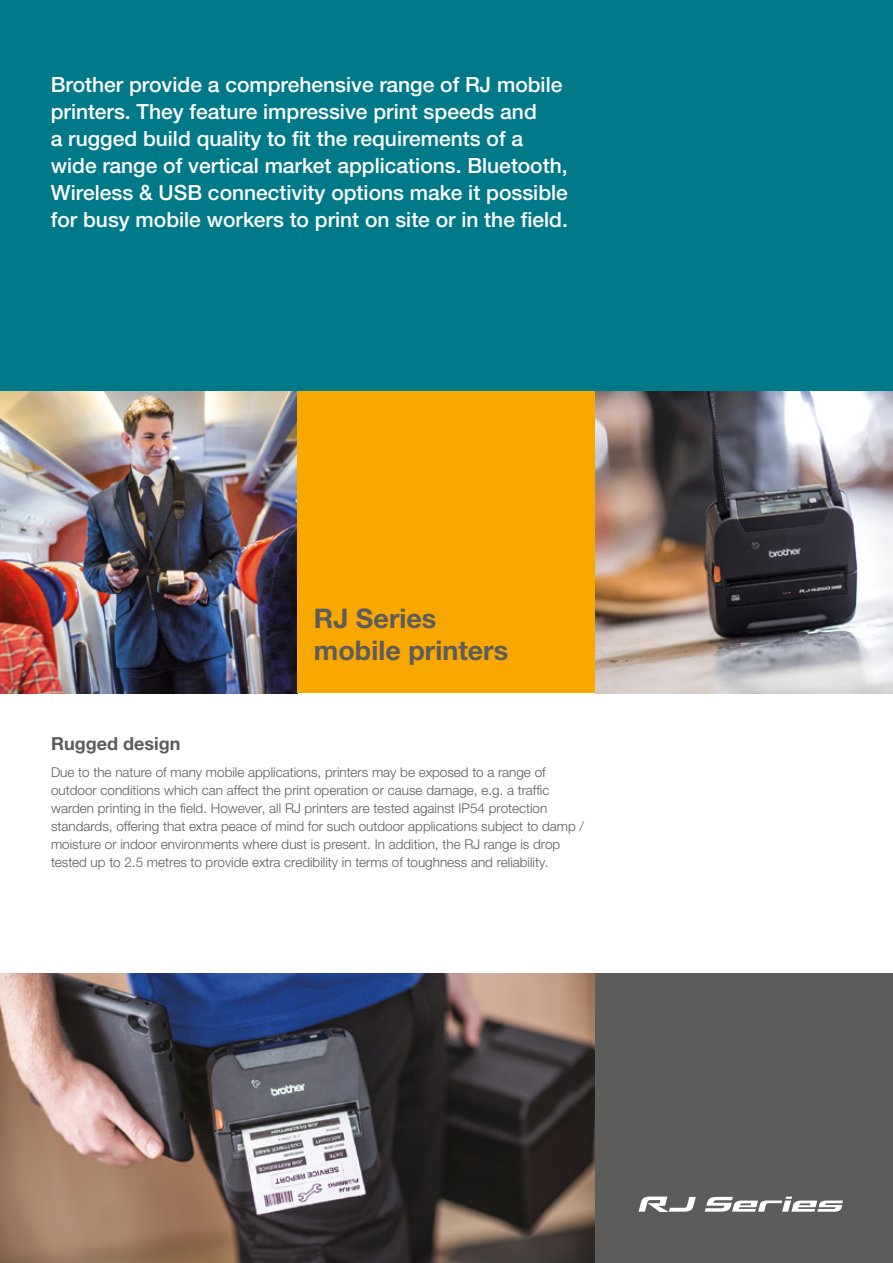
<style>
.page{position:relative;width:893px;height:1263px;background:#fff}
.page>*{position:absolute;margin:0;border:0;box-sizing:border-box;transform-origin:0 0}
.t1{font:700 27px/31.5px "Helvetica Neue LTW1 G";color:#5c5c5b}
.t2{font:500 21px/27px "Helvetica Neue LTW1 G";color:#fff}
.t3{font:700 18px "Helvetica Neue LTW1 G";color:#5c5c5b}
.t4{font:300 13.5px/18px "Helvetica Neue LTW1 G";color:#5c5c5b}
</style>
<div class="page">
<div style="left:0;top:0;width:893px;height:417px;background:#007988"></div>
<img style="left:0;top:391px;width:298px;height:302px">
<div style="left:298px;top:391px;width:297px;height:302px;background:#f8a800"></div>
<img style="left:595px;top:391px;width:298px;height:302px">
<img style="left:0;top:974px;width:595px;height:289px">
<div style="left:595px;top:974px;width:298px;height:289px;background:#5c5c5b"></div>
<svg style="left:639px;top:1196px;width:57px;height:16px"></svg>
<svg style="left:705px;top:1196px;width:138px;height:16px"></svg>
<p class="t2" style="left:51px;top:71px;width:519px">Brother provide a comprehensive range of RJ mobile printers. They feature impressive print speeds and<br>a rugged build quality to fit the requirements of a wide range of vertical market applications. Bluetooth, Wireless &amp; USB connectivity options make it possible for busy mobile workers to print on site or in the field.</p>
<h3 class="t3" style="left:51px;top:732px;width:131px">Rugged design</h3>
<h1 class="t1" style="left:314px;top:603px;width:196px">RJ Series mobile printers</h1>
<p class="t4" style="left:51px;top:763px;width:535px">Due to the nature of many mobile applications, printers may be exposed to a range of outdoor conditions which can affect the print operation or cause damage, e.g. a traffic warden printing in the field. However, all RJ printers are tested against IP54 protection standards, offering that extra peace of mind for such outdoor applications subject to damp / moisture or indoor environments where dust is present. In addition, the RJ range is drop tested up to 2.5 metres to provide extra credibility in terms of toughness and reliability.</p>
</div>
